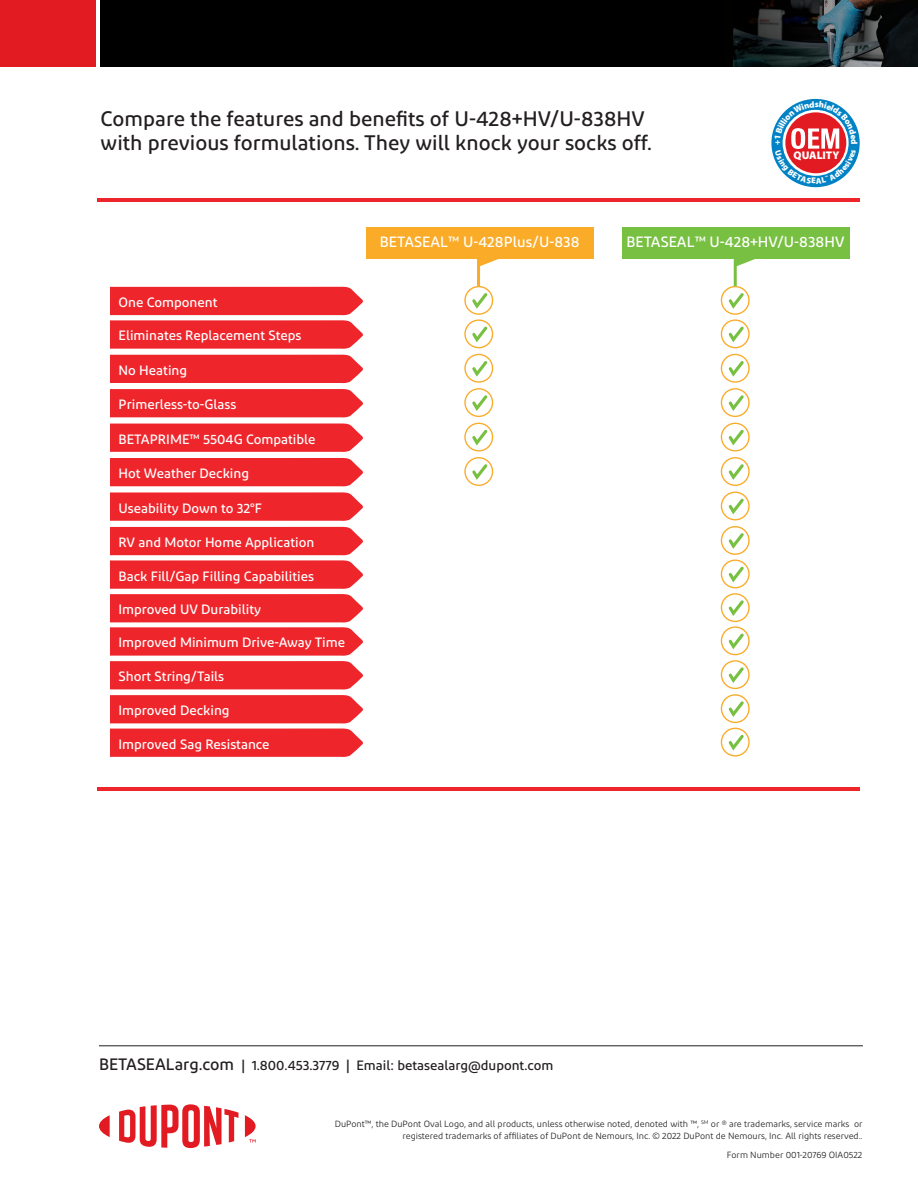
<style>
.page{position:relative;width:918px;height:1188px;background:#fff}
.page>*{position:absolute;margin:0;border:0;box-sizing:border-box;transform-origin:0 0}
.t1{font:500 21px/24px "Diodrum";color:#231f20}
.t2{font:500 14.85px "Diodrum";color:#fff}
.t3{font:500 13.5px "Diodrum";color:#fff}
.t4{font:500 13.5px "Diodrum";color:#231f20}
.t5{font:900 11.1px "Myriad Pro";color:#fff}
.t6{font:9px/12px "Diodrum";color:#231f20;text-align:right}
.t7{font:900 8.85px "Myriad Pro";color:#fff}
.s1{font-size:16.5px}
</style>
<div class="page">
<div style="left:0;top:0;width:96px;height:67px;background:#e21a21"></div>
<img style="left:100px;top:0;width:818px;height:67px">
<svg style="left:99px;top:1115px;width:11px;height:22px"></svg>
<svg style="left:119px;top:1104px;width:120px;height:44px"></svg>
<svg style="left:245px;top:1115px;width:11px;height:27px"></svg>
<hr style="left:99px;top:1045px;width:764px;height:1px;background:#231f20">
<svg style="left:477px;top:259px;width:21px;height:27px"></svg>
<svg style="left:734px;top:259px;width:21px;height:27px"></svg>
<div style="left:622px;top:227px;width:228px;height:32px;background:#78c042"></div>
<div style="left:366px;top:227px;width:228px;height:32px;background:#faab27"></div>
<svg style="left:465px;top:287px;width:28px;height:27px"></svg>
<div style="left:464px;top:286px;width:29px;height:29px;border:1px solid #faab27;border-radius:50%"></div>
<svg style="left:472px;top:293px;width:16px;height:16px"></svg>
<svg style="left:721px;top:287px;width:28px;height:27px"></svg>
<div style="left:721px;top:286px;width:29px;height:29px;border:1px solid #faab27;border-radius:50%"></div>
<svg style="left:728px;top:293px;width:16px;height:16px"></svg>
<svg style="left:110px;top:287px;width:253px;height:62px;background:#ef3e44"></svg>
<svg style="left:465px;top:320px;width:28px;height:28px"></svg>
<div style="left:464px;top:319px;width:29px;height:29px;border:1px solid #faab27;border-radius:50%"></div>
<svg style="left:472px;top:326px;width:16px;height:16px"></svg>
<svg style="left:721px;top:320px;width:28px;height:28px"></svg>
<div style="left:721px;top:319px;width:29px;height:29px;border:1px solid #faab27;border-radius:50%"></div>
<svg style="left:728px;top:326px;width:16px;height:16px"></svg>
<div style="left:110px;top:355px;width:253px;height:28px;background:#ee262c"></div>
<svg style="left:465px;top:354px;width:28px;height:28px"></svg>
<div style="left:464px;top:354px;width:29px;height:29px;border:1px solid #faab27;border-radius:50%"></div>
<svg style="left:472px;top:360px;width:16px;height:17px"></svg>
<svg style="left:721px;top:354px;width:28px;height:28px"></svg>
<div style="left:721px;top:354px;width:29px;height:29px;border:1px solid #faab27;border-radius:50%"></div>
<svg style="left:728px;top:360px;width:16px;height:17px"></svg>
<svg style="left:465px;top:389px;width:28px;height:27px"></svg>
<div style="left:464px;top:388px;width:29px;height:29px;border:1px solid #faab27;border-radius:50%"></div>
<svg style="left:472px;top:395px;width:16px;height:16px"></svg>
<svg style="left:721px;top:389px;width:28px;height:27px"></svg>
<div style="left:721px;top:388px;width:29px;height:29px;border:1px solid #faab27;border-radius:50%"></div>
<svg style="left:728px;top:395px;width:16px;height:16px"></svg>
<svg style="left:110px;top:389px;width:253px;height:63px;background:#f04146"></svg>
<svg style="left:465px;top:423px;width:28px;height:28px"></svg>
<div style="left:464px;top:423px;width:29px;height:29px;border:1px solid #faab27;border-radius:50%"></div>
<svg style="left:472px;top:429px;width:16px;height:16px"></svg>
<svg style="left:721px;top:423px;width:28px;height:28px"></svg>
<div style="left:721px;top:423px;width:29px;height:29px;border:1px solid #faab27;border-radius:50%"></div>
<svg style="left:728px;top:429px;width:16px;height:16px"></svg>
<div style="left:110px;top:458px;width:253px;height:28px;background:#ee262c"></div>
<svg style="left:465px;top:458px;width:28px;height:27px"></svg>
<div style="left:464px;top:457px;width:29px;height:29px;border:1px solid #faab27;border-radius:50%"></div>
<svg style="left:472px;top:464px;width:16px;height:16px"></svg>
<svg style="left:721px;top:458px;width:28px;height:27px"></svg>
<div style="left:721px;top:457px;width:29px;height:29px;border:1px solid #faab27;border-radius:50%"></div>
<svg style="left:728px;top:464px;width:16px;height:16px"></svg>
<svg style="left:110px;top:492px;width:253px;height:29px;background:#ee3136"></svg>
<svg style="left:721px;top:492px;width:28px;height:28px"></svg>
<div style="left:721px;top:492px;width:29px;height:28px;border:1px solid #faab27;border-radius:50%"></div>
<svg style="left:728px;top:498px;width:16px;height:16px"></svg>
<svg style="left:721px;top:527px;width:28px;height:27px"></svg>
<div style="left:721px;top:526px;width:29px;height:29px;border:1px solid #faab27;border-radius:50%"></div>
<svg style="left:728px;top:533px;width:16px;height:16px"></svg>
<svg style="left:721px;top:560px;width:28px;height:28px"></svg>
<div style="left:721px;top:560px;width:29px;height:28px;border:1px solid #faab27;border-radius:50%"></div>
<svg style="left:728px;top:566px;width:16px;height:16px"></svg>
<svg style="left:721px;top:594px;width:28px;height:27px"></svg>
<div style="left:721px;top:593px;width:29px;height:29px;border:1px solid #faab27;border-radius:50%"></div>
<svg style="left:728px;top:600px;width:16px;height:16px"></svg>
<svg style="left:721px;top:627px;width:28px;height:28px"></svg>
<div style="left:721px;top:626px;width:29px;height:29px;border:1px solid #faab27;border-radius:50%"></div>
<svg style="left:728px;top:633px;width:16px;height:16px"></svg>
<svg style="left:721px;top:661px;width:28px;height:27px"></svg>
<div style="left:721px;top:660px;width:29px;height:29px;border:1px solid #faab27;border-radius:50%"></div>
<svg style="left:728px;top:667px;width:16px;height:16px"></svg>
<svg style="left:721px;top:695px;width:28px;height:27px"></svg>
<div style="left:721px;top:694px;width:29px;height:29px;border:1px solid #faab27;border-radius:50%"></div>
<svg style="left:728px;top:701px;width:16px;height:16px"></svg>
<svg style="left:110px;top:527px;width:253px;height:230px;background:#f0484d"></svg>
<svg style="left:721px;top:728px;width:28px;height:28px"></svg>
<div style="left:721px;top:728px;width:29px;height:29px;border:1px solid #faab27;border-radius:50%"></div>
<svg style="left:728px;top:734px;width:16px;height:16px"></svg>
<hr style="left:98px;top:198px;width:762px;height:3px;background:#ee262c">
<hr style="left:98px;top:787px;width:762px;height:4px;background:#ee262c">
<svg style="left:771px;top:98px;width:89px;height:90px"></svg>
<h1 class="t1" style="left:101px;top:106px;width:553px">Compare the features and benefits of U-428+HV/U-838HV with previous formulations. They will knock your socks off.</h1>
<p class="t7" style="left:771px;top:145px;width:7px;rotate:-90deg">+</p>
<p class="t5" style="left:794px;top:148px;width:47px">QUALITY</p>
<p class="t3" style="left:119px;top:294px;width:100px">One Component</p>
<p class="t3" style="left:119px;top:327px;width:184px">Eliminates Replacement Steps</p>
<p class="t3" style="left:119px;top:362px;width:70px">No Heating</p>
<p class="t3" style="left:119px;top:396px;width:119px">Primerless-to-Glass</p>
<p class="t3" style="left:119px;top:430px;width:199px">BETAPRIME™ 5504G Compatible</p>
<p class="t3" style="left:119px;top:465px;width:132px">Hot Weather Decking</p>
<p class="t3" style="left:119px;top:499px;width:145px">Useability Down to 32°F</p>
<p class="t3" style="left:119px;top:534px;width:197px">RV and Motor Home Application</p>
<p class="t3" style="left:119px;top:567px;width:197px">Back Fill/Gap Filling Capabilities</p>
<p class="t3" style="left:119px;top:601px;width:144px">Improved UV Durability</p>
<p class="t3" style="left:119px;top:634px;width:228px">Improved Minimum Drive-Away Time</p>
<p class="t3" style="left:119px;top:668px;width:107px">Short String/Tails</p>
<p class="t3" style="left:119px;top:702px;width:113px">Improved Decking</p>
<p class="t3" style="left:119px;top:735px;width:153px">Improved Sag Resistance</p>
<p class="t2" style="left:380px;top:233px;width:201px">BETASEAL™ U-428Plus/U-838</p>
<p class="t2" style="left:626px;top:232px;width:220px">BETASEAL™ U-428+HV/U-838HV</p>
<p class="t4" style="left:99px;top:1057px;width:456px"><span class="s1">BETASEALarg.com</span> | 1.800.453.3779 | Email: betasealarg@dupont.com</p>
<p class="t6" style="left:335px;top:1118px;width:529px">DuPont™, the DuPont Oval Logo, and all products, unless otherwise noted, denoted with ™, <sup>SM</sup> or ® are trademarks, service marks or registered trademarks of affiliates of DuPont de Nemours, Inc. © 2022 DuPont de Nemours, Inc. All rights reserved..</p>
<p class="t6" style="left:727px;top:1148px;width:137px">Form Number 001-20769 OIA0522</p>
</div>
